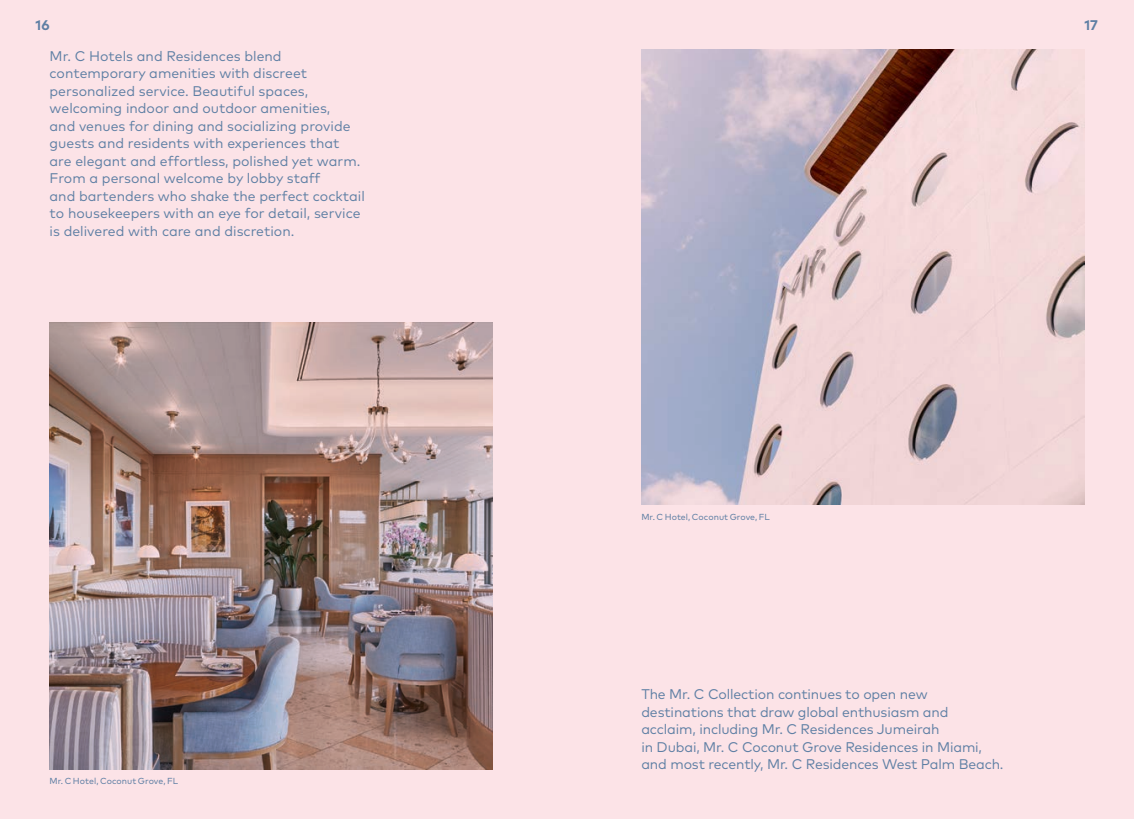
<style>
.page{position:relative;width:1134px;height:819px;background:#fce3e7}
.page>*{position:absolute;margin:0;border:0;box-sizing:border-box;transform-origin:0 0}
.t1{font:14px/17.5px "Mark Pro";color:#5e7fa4}
.t2{font:700 14px "Mark Pro";color:#5e7fa4}
.Titles_POI_s{font:8.75px "Mark Pro";color:#5e7fa4}
</style>
<div class="page">
<img style="left:641px;top:50px;width:443px;height:454px">
<img style="left:50px;top:322px;width:443px;height:447px">
<p class="t2" style="left:35px;top:15px;width:16px">16</p>
<p class="t2" style="left:1084px;top:15px;width:15px">17</p>
<p class="t1" style="left:50px;top:46px;width:317px">Mr. C Hotels and Residences blend contemporary amenities with discreet personalized service. Beautiful spaces, welcoming indoor and outdoor amenities,<br>and venues for dining and socializing provide guests and residents with experiences that are elegant and effortless, polished yet warm.<br>From a personal welcome by lobby staff<br>and bartenders who shake the perfect cocktail to housekeepers with an eye for detail, service is delivered with care and discretion.</p>
<p class="Titles_POI_s" style="left:641px;top:510px;width:130px">Mr. C Hotel, Coconut Grove, FL</p>
<p class="Titles_POI_s" style="left:50px;top:775px;width:130px">Mr. C Hotel, Coconut Grove, FL</p>
<p class="t1" style="left:641px;top:685px;width:364px">The Mr. C Collection continues to open new destinations that draw global enthusiasm and acclaim, including Mr. C Residences Jumeirah<br>in Dubai, Mr. C Coconut Grove Residences in Miami, and most recently, Mr. C Residences West Palm Beach.</p>
</div>
